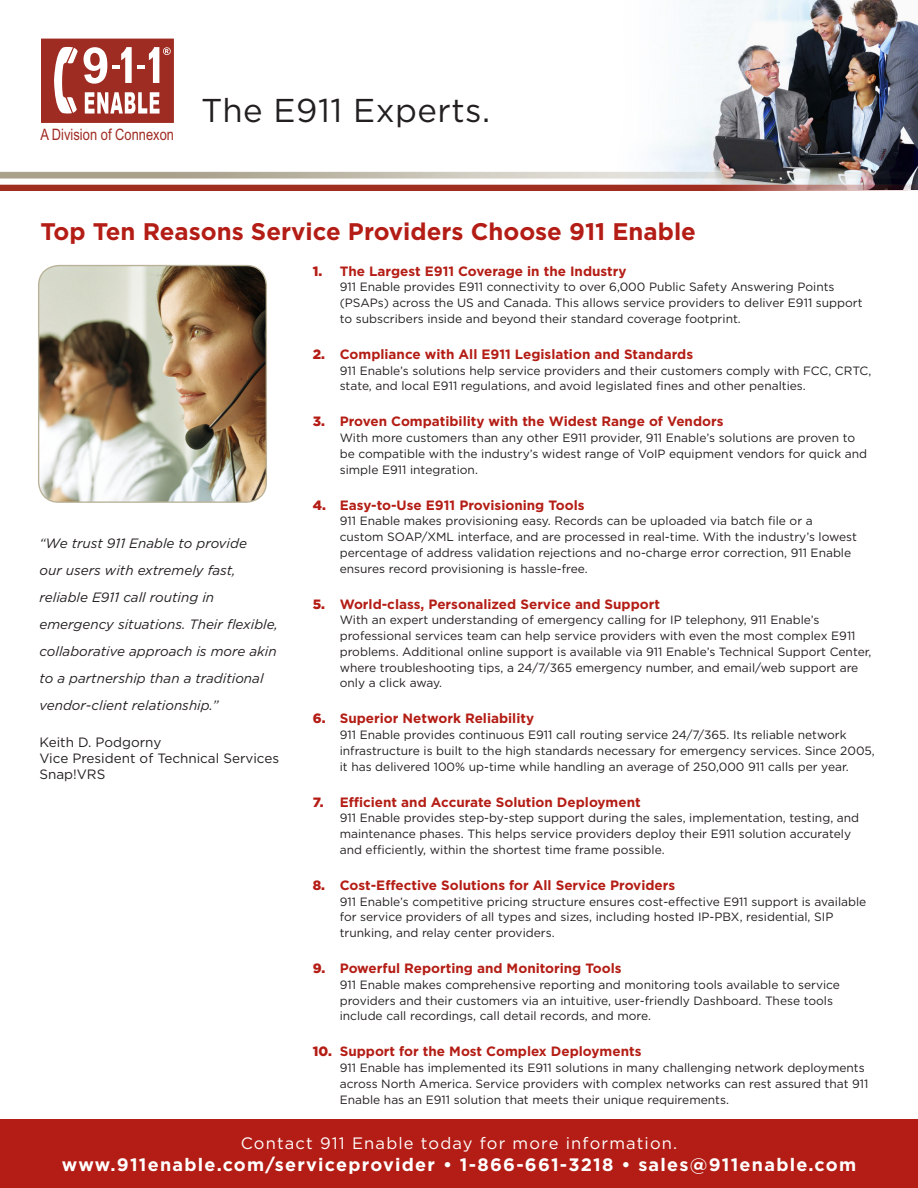
<style>
.page{position:relative;width:918px;height:1188px;background:#fff}
.page>*{position:absolute;margin:0;border:0;box-sizing:border-box;transform-origin:0 0}
.t1{font:33px "Gotham";letter-spacing:.015em;color:#231f20}
.t2{font:700 24px "Gotham";color:#b41d15}
.t3{font:700 18px "Gotham";letter-spacing:.07em;color:#fff}
.t4{font:16.5px "Gotham";letter-spacing:.07em;color:#fff}
.t5{font:15.75px "Arial Narrow";color:#9f2c22}
.t6{font:700 13.5px "Gotham";color:#b41d15}
.t7{font:italic 13.5px/27px "Gotham";color:#231f20}
.t8{font:13.5px "Gotham";color:#231f20}
.t9{font:12px/15.8px "Gotham";color:#231f20}
.s1{font-weight:900}
</style>
<div class="page">
<div style="left:0;top:1119px;width:918px;height:69px;background:#b41d15"></div>
<img style="left:39px;top:266px;width:227px;height:236px">
<div style="left:38px;top:265px;width:229px;height:238px;border:1px solid #b9b298;border-radius:20px"></div>
<div style="left:40px;top:38px;width:134px;height:85px;background:#9f2c22"></div>
<div style="left:40px;top:38px;width:135px;height:86px;border:1px solid #fff"></div>
<svg style="left:85px;top:92px;width:75px;height:22px"></svg>
<svg style="left:54px;top:46px;width:24px;height:68px"></svg>
<svg style="left:84px;top:47px;width:87px;height:37px"></svg>
<img style="left:651px;top:0;width:267px;height:163px">
<img style="left:0;top:163px;width:918px;height:27px">
<p class="t5" style="left:40px;top:123px;width:135px">A Division of Connexon</p>
<p class="t1" style="left:201px;top:90px;width:291px">The E911 Experts.</p>
<p class="t2" style="left:40px;top:215px;width:657px">Top Ten Reasons Service Providers Choose 911 Enable</p>
<p class="t7" style="left:39px;top:530px;width:240px">“We trust 911 Enable to provide<br>our users with extremely fast, reliable E911 call routing in emergency situations. Their flexible, collaborative approach is more akin to a partnership than a traditional vendor-client relationship.”</p>
<p class="t8" style="left:39px;top:733px;width:123px">Keith D. Podgorny</p>
<p class="t8" style="left:39px;top:749px;width:241px">Vice President of Technical Services</p>
<p class="t8" style="left:39px;top:766px;width:67px">Snap!VRS</p>
<p class="t6" style="left:313px;top:262px;width:315px"><span class="s1">1.</span> The Largest E911 Coverage in the Industry</p>
<p class="t9" style="left:340px;top:279px;width:524px">911 Enable provides E911 connectivity to over 6,000 Public Safety Answering Points (PSAPs) across the US and Canada. This allows service providers to deliver E911 support to subscribers inside and beyond their standard coverage footprint.</p>
<p class="t6" style="left:313px;top:345px;width:382px"><span class="s1">2.</span> Compliance with All E911 Legislation and Standards</p>
<p class="t9" style="left:340px;top:362px;width:533px">911 Enable’s solutions help service providers and their customers comply with FCC, CRTC, state, and local E911 regulations, and avoid legislated fines and other penalties.</p>
<p class="t6" style="left:313px;top:413px;width:412px"><span class="s1">3.</span> Proven Compatibility with the Widest Range of Vendors</p>
<p class="t9" style="left:340px;top:430px;width:529px">With more customers than any other E911 provider, 911 Enable’s solutions are proven to be compatible with the industry’s widest range of VoIP equipment vendors for quick and simple E911 integration.</p>
<p class="t6" style="left:313px;top:496px;width:273px"><span class="s1">4.</span> Easy-to-Use E911 Provisioning Tools</p>
<p class="t9" style="left:340px;top:513px;width:519px">911 Enable makes provisioning easy. Records can be uploaded via batch file or a custom SOAP/XML interface, and are processed in real-time. With the industry’s lowest percentage of address validation rejections and no-charge error correction, 911 Enable ensures record provisioning is hassle-free.</p>
<p class="t6" style="left:313px;top:595px;width:349px"><span class="s1">5.</span> World-class, Personalized Service and Support</p>
<p class="t9" style="left:340px;top:612px;width:533px">With an expert understanding of emergency calling for IP telephony, 911 Enable’s professional services team can help service providers with even the most complex E911 problems. Additional online support is available via 911 Enable’s Technical Support Center, where troubleshooting tips, a 24/7/365 emergency number, and email/web support are only a click away.</p>
<p class="t6" style="left:313px;top:710px;width:223px"><span class="s1">6.</span> Superior Network Reliability</p>
<p class="t9" style="left:340px;top:727px;width:537px">911 Enable provides continuous E911 call routing service 24/7/365. Its reliable network infrastructure is built to the high standards necessary for emergency services. Since 2005, it has delivered 100% up-time while handling an average of 250,000 911 calls per year.</p>
<p class="t6" style="left:313px;top:793px;width:330px"><span class="s1">7.</span> Efficient and Accurate Solution Deployment</p>
<p class="t9" style="left:340px;top:810px;width:521px">911 Enable provides step-by-step support during the sales, implementation, testing, and maintenance phases. This helps service providers deploy their E911 solution accurately and efficiently, within the shortest time frame possible.</p>
<p class="t6" style="left:313px;top:876px;width:364px"><span class="s1">8.</span> Cost-Effective Solutions for All Service Providers</p>
<p class="t9" style="left:340px;top:893px;width:528px">911 Enable’s competitive pricing structure ensures cost-effective E911 support is available for service providers of all types and sizes, including hosted IP-PBX, residential, SIP trunking, and relay center providers.</p>
<p class="t6" style="left:313px;top:959px;width:310px"><span class="s1">9.</span> Powerful Reporting and Monitoring Tools</p>
<p class="t9" style="left:340px;top:977px;width:502px">911 Enable makes comprehensive reporting and monitoring tools available to service providers and their customers via an intuitive, user-friendly Dashboard. These tools include call recordings, call detail records, and more.</p>
<p class="t6" style="left:313px;top:1043px;width:330px"><span class="s1">10.</span> Support for the Most Complex Deployments</p>
<p class="t9" style="left:340px;top:1060px;width:530px">911 Enable has implemented its E911 solutions in many challenging network deployments across North America. Service providers with complex networks can rest assured that 911<br>Enable has an E911 solution that meets their unique requirements.</p>
<p class="t4" style="left:241px;top:1133px;width:438px">Contact 911 Enable today for more information.</p>
<p class="t3" style="left:62px;top:1152px;width:796px">www.911enable.com/serviceprovider • 1-866-661-3218 • sales@911enable.com</p>
</div>
